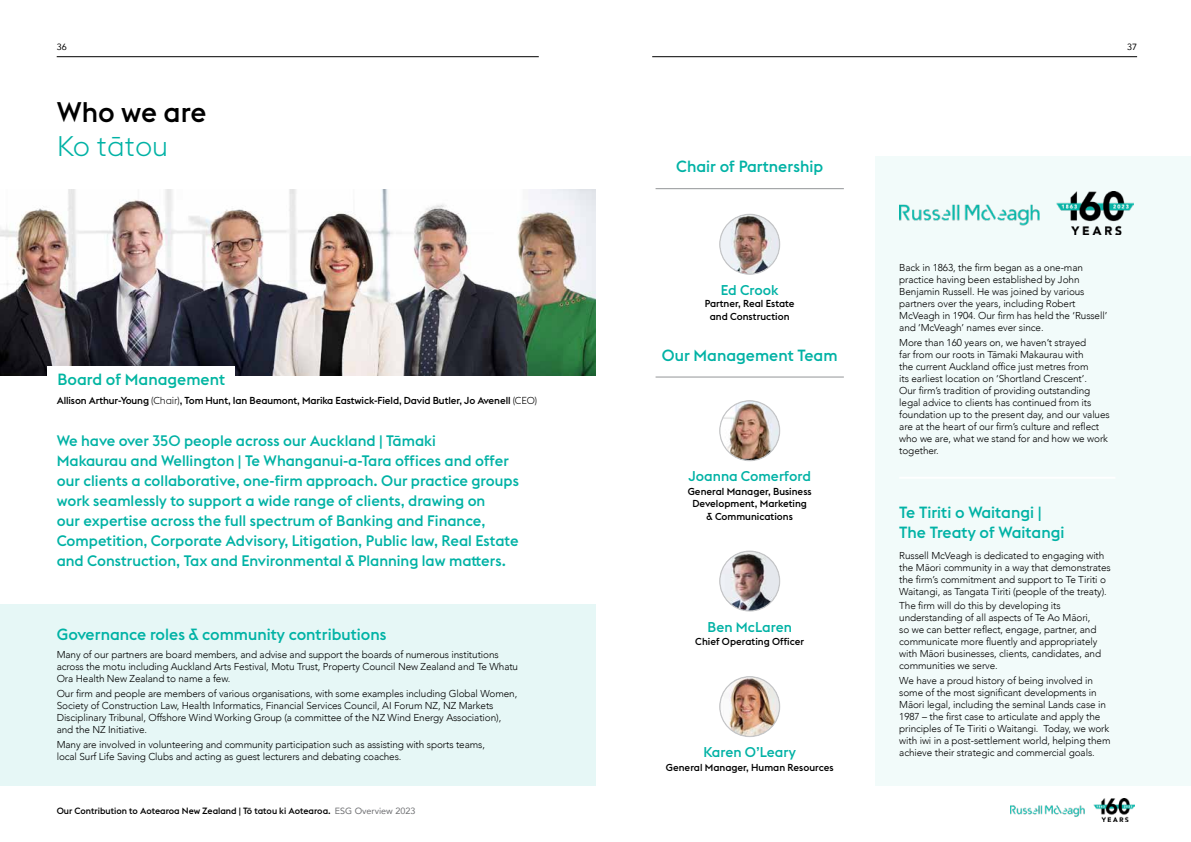
<style>
.page{position:relative;width:1191px;height:842px;background:#fff}
.page>*{position:absolute;margin:0;border:0;box-sizing:border-box;transform-origin:0 0}
.t1{font:500 28px "Euclid Flex";color:#000}
.t2{font:300 28px "Euclid Flex";color:#00b2a5}
.t3{font:500 16px/20px "Euclid Flex";color:#00b2a5}
.t4{font:500 16px "Euclid Flex";color:#00b5a1}
.t5{font:500 15px/20px "Euclid Flex";color:#00b2a5}
.t6{font:500 14px "Euclid Flex";color:#00b2a5}
.t7{font:300 10px/12px "Avenir";letter-spacing:-.01em;color:#000}
.t8{font:500 10px/12.4px "Euclid Flex";color:#000;text-align:center}
.t9{font:500 9px "Euclid Flex";color:#000}
.t10{font:9px "Avenir";color:#000}
.s1{font-weight:300}
.s2{font-family:"Avenir";font-weight:400;color:#6d6e71}
</style>
<div class="page">
<hr style="left:652px;top:56px;width:485px;height:1px;background:#000">
<hr style="left:57px;top:56px;width:482px;height:1px;background:#000">
<img style="left:1010px;top:799px;width:124px;height:22px">
<div style="left:0;top:604px;width:595px;height:181px;background:#e6f7f6"></div>
<div style="left:874px;top:156px;width:317px;height:629px;background:#f2fbfa"></div>
<img style="left:720px;top:214px;width:59px;height:60px;border-radius:30px">
<div style="left:719px;top:214px;width:61px;height:61px;border:1px solid #c7c8ca;border-radius:50%"></div>
<img style="left:720px;top:401px;width:59px;height:60px;border-radius:30px">
<div style="left:719px;top:400px;width:61px;height:61px;border:1px solid #c7c8ca;border-radius:50%"></div>
<hr style="left:655px;top:377px;width:189px;height:1px;background:#939598">
<hr style="left:899px;top:477px;width:216px;height:2px;background:#fff">
<hr style="left:655px;top:188px;width:189px;height:1px;background:#939598">
<img style="left:899px;top:191px;width:234px;height:43px">
<img style="left:0;top:189px;width:595px;height:187px">
<div style="left:48px;top:366px;width:187px;height:23px;background:#fff"></div>
<img style="left:720px;top:551px;width:59px;height:60px;border-radius:30px">
<div style="left:719px;top:551px;width:61px;height:60px;border:1px solid #c7c8ca;border-radius:50%"></div>
<img style="left:720px;top:677px;width:59px;height:59px;border-radius:30px">
<div style="left:719px;top:676px;width:61px;height:61px;border:1px solid #c7c8ca;border-radius:50%"></div>
<p class="t10" style="left:57px;top:39px;width:12px">36</p>
<p class="t10" style="left:1127px;top:39px;width:12px">37</p>
<h1 class="t1" style="left:57px;top:96px;width:151px">Who we are</h1>
<h1 class="t2" style="left:57px;top:130px;width:113px">Ko tātou</h1>
<h2 class="t4" style="left:57px;top:371px;width:169px">Board of Management</h2>
<p class="t8" style="left:57px;top:395px;width:482px">Allison Arthur-Young <span class="s1">(Chair)</span>, Tom Hunt, Ian Beaumont, Marika Eastwick-Field, David Butler, Jo Avenell <span class="s1">(CEO)</span></p>
<p class="t5" style="left:57px;top:431px;width:464px">We have over 350 people across our Auckland | Tāmaki<br>Makaurau and Wellington | Te Whanganui-a-Tara offices and offer our clients a collaborative, one-firm approach. Our practice groups work seamlessly to support a wide range of clients, drawing on<br>our expertise across the full spectrum of Banking and Finance, Competition, Corporate Advisory, Litigation, Public law, Real Estate and Construction, Tax and Environmental &amp; Planning law matters.</p>
<h2 class="t3" style="left:57px;top:625px;width:331px">Governance roles &amp; community contributions</h2>
<p class="t7" style="left:57px;top:648px;width:463px">Many of our partners are board members, and advise and support the boards of numerous institutions across the motu including Auckland Arts Festival, Motu Trust, Property Council New Zealand and Te Whatu<br>Ora Health New Zealand to name a few.</p>
<p class="t7" style="left:57px;top:687px;width:462px">Our firm and people are members of various organisations, with some examples including Global Women, Society of Construction Law, Health Informatics, Financial Services Council, AI Forum NZ, NZ Markets Disciplinary Tribunal, Offshore Wind Working Group (a committee of the NZ Wind Energy Association), and the NZ Initiative.</p>
<p class="t7" style="left:57px;top:738px;width:430px">Many are involved in volunteering and community participation such as assisting with sports teams, local Surf Life Saving Clubs and acting as guest lecturers and debating coaches.</p>
<p class="t9" style="left:57px;top:805px;width:360px">Our Contribution to Aotearoa New Zealand | Tō tatou ki Aotearoa. <span class="s2">ESG Overview 2023</span></p>
<h2 class="t3" style="left:676px;top:157px;width:149px">Chair of Partnership</h2>
<h3 class="t6" style="left:721px;top:282px;width:59px">Ed Crook</h3>
<p class="t8" style="left:704px;top:298px;width:91px">Partner, Real Estate and Construction</p>
<h2 class="t3" style="left:662px;top:345px;width:177px">Our Management Team</h2>
<h3 class="t6" style="left:688px;top:468px;width:124px">Joanna Comerford</h3>
<p class="t8" style="left:687px;top:485px;width:126px">General Manager, Business<br>Development, Marketing<br>&amp; Communications</p>
<h3 class="t6" style="left:707px;top:619px;width:86px">Ben McLaren</h3>
<p class="t8" style="left:695px;top:635px;width:110px">Chief Operating Officer</p>
<h3 class="t6" style="left:703px;top:744px;width:94px">Karen O’Leary</h3>
<p class="t8" style="left:666px;top:761px;width:169px">General Manager, Human Resources</p>
<p class="t7" style="left:899px;top:261px;width:210px">Back in 1863, the firm began as a one-man practice having been established by John Benjamin Russell. He was joined by various partners over the years, including Robert McVeagh in 1904. Our firm has held the ‘Russell’ and ‘McVeagh’ names ever since.</p>
<p class="t7" style="left:899px;top:336px;width:212px">More than 160 years on, we haven’t strayed<br>far from our roots in Tāmaki Makaurau with<br>the current Auckland office just metres from<br>its earliest location on ‘Shortland Crescent’.<br>Our firm’s tradition of providing outstanding legal advice to clients has continued from its foundation up to the present day, and our values are at the heart of our firm’s culture and reflect who we are, what we stand for and how we work together.</p>
<h2 class="t3" style="left:899px;top:502px;width:167px">Te Tiriti o Waitangi |<br>The Treaty of Waitangi</h2>
<p class="t7" style="left:899px;top:549px;width:213px">Russell McVeagh is dedicated to engaging with the Māori community in a way that demonstrates the firm’s commitment and support to Te Tiriti o Waitangi, as Tangata Tiriti (people of the treaty).</p>
<p class="t7" style="left:899px;top:600px;width:203px">The firm will do this by developing its understanding of all aspects of Te Ao Māori, so we can better reflect, engage, partner, and communicate more fluently and appropriately with Māori businesses, clients, candidates, and communities we serve.</p>
<p class="t7" style="left:899px;top:675px;width:213px">We have a proud history of being involved in some of the most significant developments in Māori legal, including the seminal Lands case in 1987 – the first case to articulate and apply the principles of Te Tiriti o Waitangi. Today, we work with iwi in a post-settlement world, helping them achieve their strategic and commercial goals.</p>
</div>
